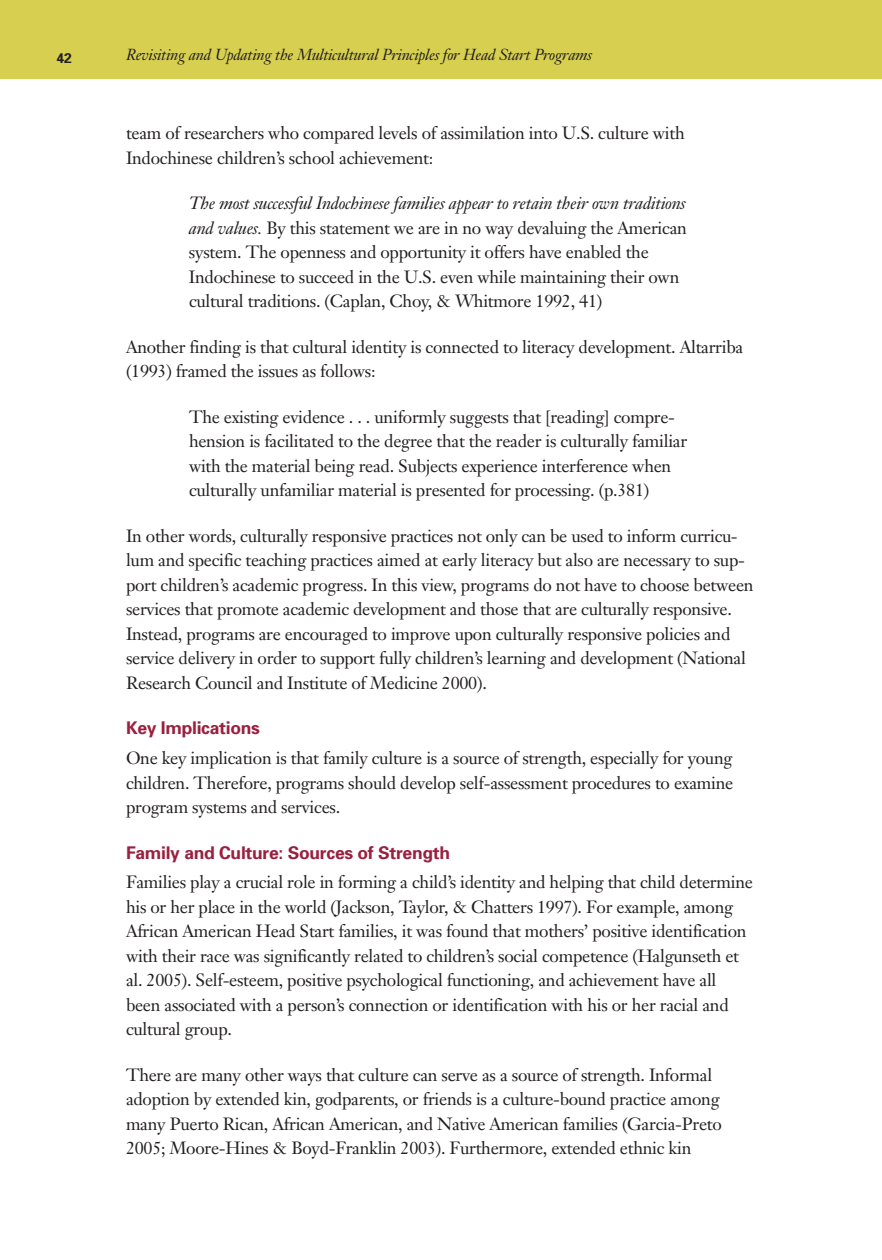
<style>
.page{position:relative;width:882px;height:1260px;background:#fff}
.page>*{position:absolute;margin:0;border:0;box-sizing:border-box;transform-origin:0 0}
.t1{font:17.5px/24.5px "Janson Text";letter-spacing:-.015em;color:#231f20}
.t2{font:700 17.5px "Univers";letter-spacing:-.015em;color:#99203f}
.t3{font:italic 15.75px "Janson Text";letter-spacing:-.015em;color:#231f20}
.t4{font:700 14px "Univers";color:#231f20}
.s1{font-style:italic}
</style>
<div class="page">
<div style="left:0;top:0;width:882px;height:79px;background:#d7cf50"></div>
<p class="t4" style="left:57px;top:53px;width:17px">42</p>
<p class="t3" style="left:126px;top:49px;width:468px">Revisiting and Updating the Multicultural Principles for Head Start Programs</p>
<p class="t1" style="left:126px;top:123px;width:560px">team of researchers who compared levels of assimilation into U.S. culture with<br>Indochinese children’s school achievement:</p>
<p class="t1" style="left:189px;top:193px;width:499px"><span class="s1">The most successful Indochinese families appear to retain their own traditions and values.</span> By this statement we are in no way devaluing the American system. The openness and opportunity it offers have enabled the Indochinese to succeed in the U.S. even while maintaining their own cultural traditions. (Caplan, Choy, &amp; Whitmore 1992, 41)</p>
<p class="t1" style="left:126px;top:336px;width:619px">Another finding is that cultural identity is connected to literacy development. Altarriba (1993) framed the issues as follows:</p>
<p class="t1" style="left:189px;top:406px;width:500px">The existing evidence . . . uniformly suggests that [reading] compre&shy;hension is facilitated to the degree that the reader is culturally familiar with the material being read. Subjects experience interference when culturally unfamiliar material is presented for processing. (p.381)</p>
<p class="t1" style="left:126px;top:525px;width:629px">In other words, culturally responsive practices not only can be used to inform curricu&shy;lum and specific teaching practices aimed at early literacy but also are necessary to sup&shy;port children’s academic progress. In this view, programs do not have to choose between services that promote academic development and those that are culturally responsive.<br>Instead, programs are encouraged to improve upon culturally responsive policies and service delivery in order to support fully children’s learning and development (National Research Council and Institute of Medicine 2000).</p>
<h3 class="t2" style="left:126px;top:722px;width:135px">Key Implications</h3>
<p class="t1" style="left:126px;top:748px;width:609px;text-align:justify">One key implication is that family culture is a source of strength, especially for young children. Therefore, programs should develop self-assessment procedures to examine program systems and services.</p>
<h3 class="t2" style="left:126px;top:846px;width:326px">Family and Culture: Sources of Strength</h3>
<p class="t1" style="left:126px;top:872px;width:628px">Families play a crucial role in forming a child’s identity and helping that child determine his or her place in the world (Jackson, Taylor, &amp; Chatters 1997). For example, among African American Head Start families, it was found that mothers’ positive identification with their race was significantly related to children’s social competence (Halgunseth et al. 2005). Self-esteem, positive psychological functioning, and achievement have all been associated with a person’s connection or identification with his or her racial and cultural group.</p>
<p class="t1" style="left:126px;top:1064px;width:597px">There are many other ways that culture can serve as a source of strength. Informal adoption by extended kin, godparents, or friends is a culture-bound practice among many Puerto Rican, African American, and Native American families (Garcia-Preto 2005; Moore-Hines &amp; Boyd-Franklin 2003). Furthermore, extended ethnic kin</p>
</div>
